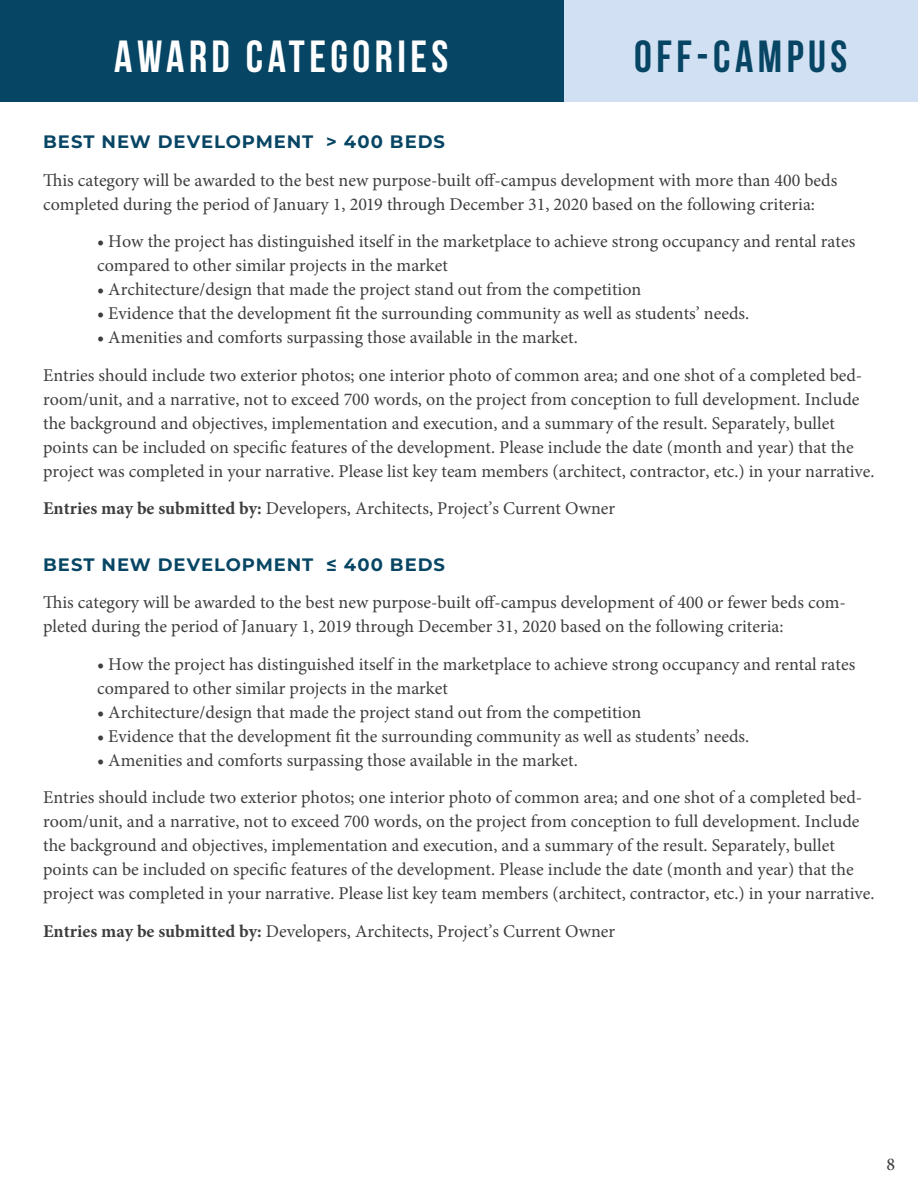
<style>
.page{position:relative;width:918px;height:1188px;background:#fff}
.page>*{position:absolute;margin:0;border:0;box-sizing:border-box;transform-origin:0 0}
.t1{font:700 45px "Bebas Neue";letter-spacing:.1em;color:#fff}
.t2{font:700 45px "Bebas Neue";letter-spacing:.1em;color:#074564}
.t3{font:18px/24px "Minion Pro";color:#3e3e3f}
.t4{font:700 18px "Montserrat";letter-spacing:.055em;color:#074564}
.t5{font:500 18px "Minion Pro";color:#3e3e3f}
.s1{font-weight:700}
</style>
<div class="page">
<div style="left:391px;top:0;width:527px;height:102px;background:#d1e1f3"></div>
<div style="left:0;top:0;width:564px;height:102px;background:#074564"></div>
<p class="t1" style="left:114px;top:31px;width:336px">AWARD CATEGORIES</p>
<p class="t2" style="left:634px;top:31px;width:215px">OFF-CAMPUS</p>
<p class="t4" style="left:43px;top:129px;width:403px">BEST NEW DEVELOPMENT &gt; 400 BEDS</p>
<p class="t3" style="left:43px;top:168px;width:796px">This category will be awarded to the best new purpose-built off-campus development with more than 400 beds completed during the period of January 1, 2019 through December 31, 2020 based on the following criteria:</p>
<p class="t3" style="left:97px;top:229px;width:760px"><span class="s1">•</span> How the project has distinguished itself in the marketplace to achieve strong occupancy and rental rates compared to other similar projects in the market</p>
<p class="t3" style="left:97px;top:277px;width:546px"><span class="s1">•</span> Architecture/design that made the project stand out from the competition</p>
<p class="t3" style="left:97px;top:301px;width:654px"><span class="s1">•</span> Evidence that the development fit the surrounding community as well as students’ needs.</p>
<p class="t3" style="left:97px;top:325px;width:482px"><span class="s1">•</span> Amenities and comforts surpassing those available in the market.</p>
<p class="t3" style="left:43px;top:363px;width:833px">Entries should include two exterior photos; one interior photo of common area; and one shot of a completed bed&shy;room/unit, and a narrative, not to exceed 700 words, on the project from conception to full development. Include the background and objectives, implementation and execution, and a summary of the result. Separately, bullet points can be included on specific features of the development. Please include the date (month and year) that the project was completed in your narrative. Please list key team members (architect, contractor, etc.) in your narrative.</p>
<p class="t3" style="left:43px;top:496px;width:573px"><span class="s1">Entries may be submitted by:</span> Developers, Architects, Project’s Current Owner</p>
<p class="t4" style="left:43px;top:551px;width:403px">BEST NEW DEVELOPMENT ≤ 400 BEDS</p>
<p class="t3" style="left:43px;top:591px;width:804px">This category will be awarded to the best new purpose-built off-campus development of 400 or fewer beds com&shy;pleted during the period of January 1, 2019 through December 31, 2020 based on the following criteria:</p>
<p class="t3" style="left:97px;top:652px;width:760px"><span class="s1">•</span> How the project has distinguished itself in the marketplace to achieve strong occupancy and rental rates compared to other similar projects in the market</p>
<p class="t3" style="left:97px;top:700px;width:546px"><span class="s1">•</span> Architecture/design that made the project stand out from the competition</p>
<p class="t3" style="left:97px;top:724px;width:654px"><span class="s1">•</span> Evidence that the development fit the surrounding community as well as students’ needs.</p>
<p class="t3" style="left:97px;top:748px;width:482px"><span class="s1">•</span> Amenities and comforts surpassing those available in the market.</p>
<p class="t3" style="left:43px;top:786px;width:833px">Entries should include two exterior photos; one interior photo of common area; and one shot of a completed bed&shy;room/unit, and a narrative, not to exceed 700 words, on the project from conception to full development. Include the background and objectives, implementation and execution, and a summary of the result. Separately, bullet points can be included on specific features of the development. Please include the date (month and year) that the project was completed in your narrative. Please list key team members (architect, contractor, etc.) in your narrative.</p>
<p class="t3" style="left:43px;top:919px;width:573px"><span class="s1">Entries may be submitted by:</span> Developers, Architects, Project’s Current Owner</p>
<p class="t5" style="left:887px;top:1152px;width:10px">8</p>
</div>
